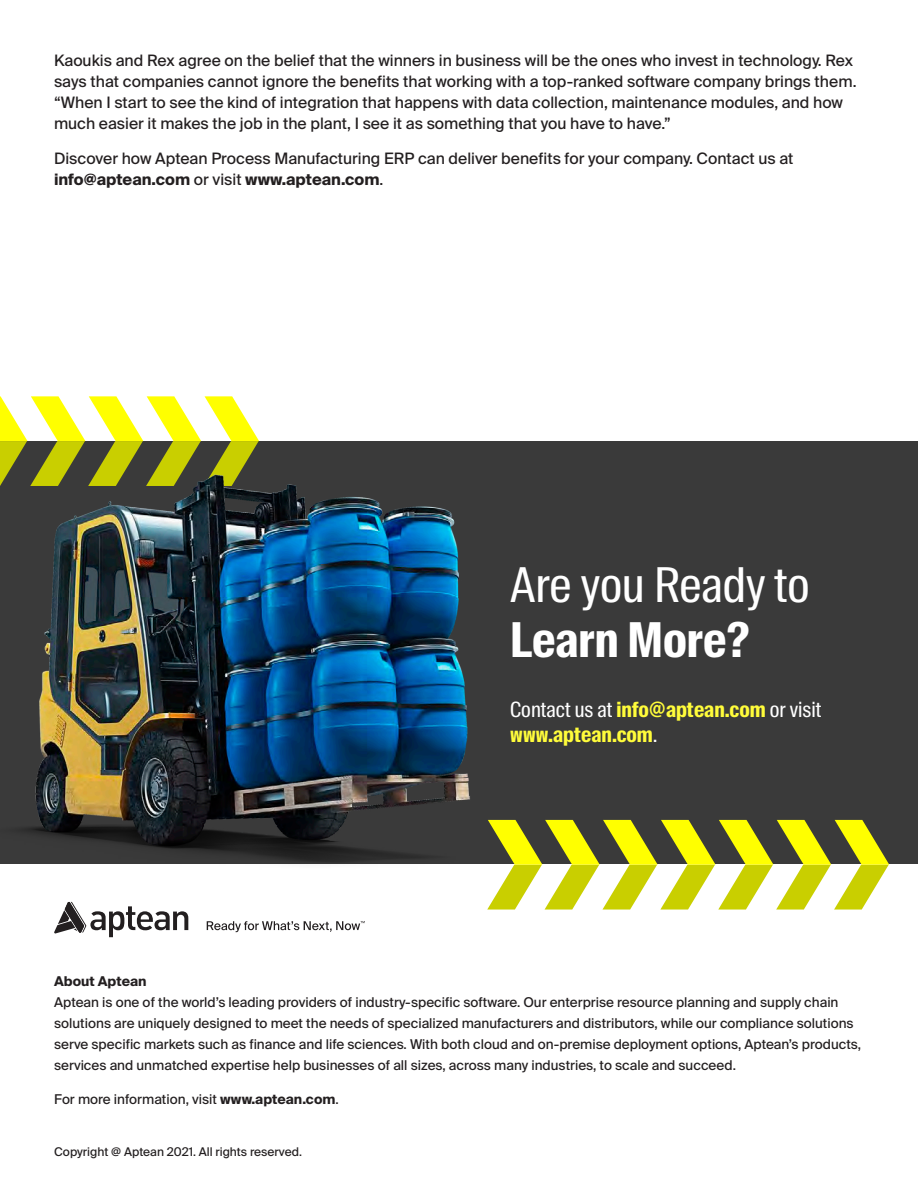
<style>
.page{position:relative;width:918px;height:1188px;background:#fff}
.page>*{position:absolute;margin:0;border:0;box-sizing:border-box;transform-origin:0 0}
.White_Title{font:48px/55.5px "Suisse Intl Cond";color:#fff}
.White_Text{font:700 21px/25.5px "Suisse Intl Cond";color:#fffc3b}
.Body_Text{font:15.75px/21px "Suisse Intl";color:#231f20}
.t1{font:13.5px/21px "Suisse Intl";color:#231f20}
.t2{font:700 13.5px "Suisse Intl";color:#231f20}
.t3{font:12px "Suisse Intl";color:#231f20}
.s1{font-weight:700}
.s2{font-weight:400;color:#fff}
</style>
<div class="page">
<svg style="left:54px;top:907px;width:134px;height:30px"></svg>
<svg style="left:207px;top:921px;width:158px;height:11px"></svg>
<div style="left:0;top:441px;width:918px;height:423px;background:#3a3a3a"></div>
<svg style="left:487px;top:820px;width:402px;height:90px"></svg>
<svg style="left:0;top:396px;width:242px;height:17px"></svg>
<img style="left:0;top:413px;width:500px;height:494px">
<p class="Body_Text" style="left:54px;top:50px;width:804px">Kaoukis and Rex agree on the belief that the winners in business will be the ones who invest in technology. Rex says that companies cannot ignore the benefits that working with a top-ranked software company brings them. “When I start to see the kind of integration that happens with data collection, maintenance modules, and how much easier it makes the job in the plant, I see it as something that you have to have.”</p>
<p class="Body_Text" style="left:54px;top:148px;width:741px">Discover how Aptean Process Manufacturing ERP can deliver benefits for your company. Contact us at <span class="s1">info@aptean.com</span> or visit <span class="s1">www.aptean.com</span>.</p>
<p class="White_Title" style="left:510px;top:557px;width:301px">Are you Ready to<br><span class="s1">Learn More?</span></p>
<p class="White_Text" style="left:510px;top:697px;width:313px"><span class="s2">Contact us at</span> info@aptean.com <span class="s2">or visit </span>www.aptean.com<span class="s2">.</span></p>
<p class="t2" style="left:54px;top:973px;width:94px">About Aptean</p>
<p class="t1" style="left:54px;top:991px;width:808px">Aptean is one of the world’s leading providers of industry-specific software. Our enterprise resource planning and supply chain solutions are uniquely designed to meet the needs of specialized manufacturers and distributors, while our compliance solutions serve specific markets such as finance and life sciences. With both cloud and on-premise deployment options, Aptean’s products, services and unmatched expertise help businesses of all sizes, across many industries, to scale and succeed.</p>
<p class="t1" style="left:54px;top:1089px;width:286px">For more information, visit <span class="s1">www.aptean.com</span>.</p>
<p class="t3" style="left:54px;top:1145px;width:249px">Copyright @ Aptean 2021. All rights reserved.</p>
</div>
